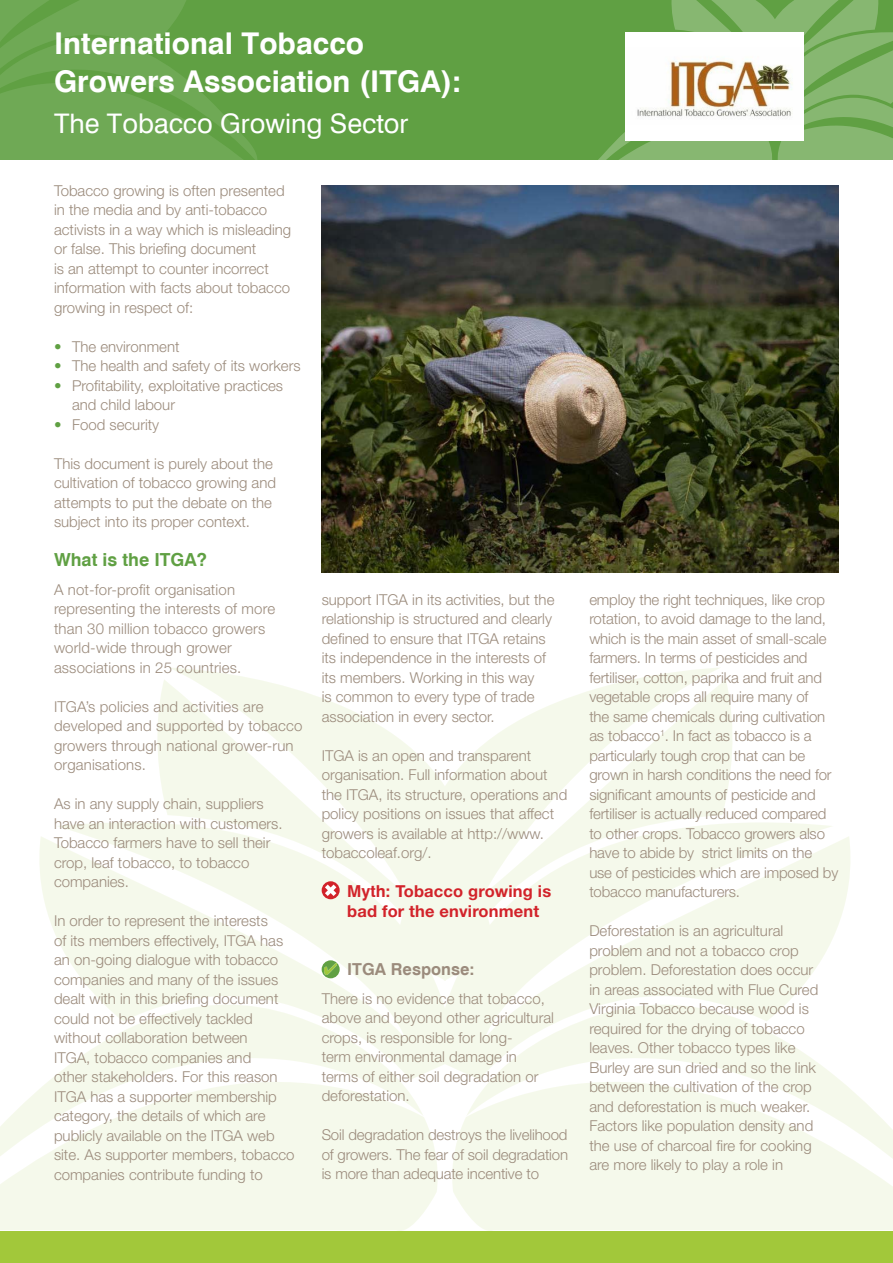
<style>
.page{position:relative;width:893px;height:1263px;background:#fff}
.page>*{position:absolute;margin:0;border:0;box-sizing:border-box;transform-origin:0 0}
.t1{font:700 30px/37.8px "Swiss 721 BT";color:#fff}
.t2{font:27px "Swiss 721 BT";color:#fff}
.t3{font:700 18px "Swiss 721 BT";color:#60a043}
.t4{font:700 16.5px/19.5px "Helvetica Neue LT Std";letter-spacing:.01em;color:#d2232a}
.t5{font:700 16.5px "Swiss 721 BT";color:#9b8b7c}
.t6{font:300 15px/19.5px "Helvetica Neue LT Std";color:#9b8b7c}
.s1{color:#60a043}
.s2{font-family:"Swiss 721 BT"}
</style>
<div class="page">
<div style="left:0;top:1231px;width:893px;height:32px;background:#a2c83a"></div>
<svg style="left:0;top:1082px;width:438px;height:149px;background:#f6f9ed"></svg>
<svg style="left:39px;top:668px;width:811px;height:412px;fill:#f5f9eb"></svg>
<svg style="left:466px;top:1004px;width:384px;height:78px;fill:#f5f9eb"></svg>
<svg style="left:452px;top:1082px;width:441px;height:149px;fill:#f5f9eb"></svg>
<div style="left:0;top:0;width:893px;height:160px;background:#60a043"></div>
<img style="left:322px;top:185px;width:517px;height:387px">
<svg style="left:322px;top:881px;width:18px;height:18px"></svg>
<svg style="left:325px;top:884px;width:11px;height:12px"></svg>
<svg style="left:322px;top:960px;width:18px;height:18px"></svg>
<svg style="left:325px;top:964px;width:12px;height:11px"></svg>
<svg style="left:598px;top:0;width:295px;height:160px"></svg>
<img style="left:625px;top:33px;width:178px;height:107px">
<svg style="left:0;top:0;width:257px;height:160px"></svg>
<h1 class="t1" style="left:54px;top:25px;width:409px">International Tobacco<br>Growers Association (ITGA):</h1>
<h2 class="t2" style="left:54px;top:107px;width:356px">The Tobacco Growing Sector</h2>
<p class="t6" style="left:54px;top:180px;width:239px">Tobacco growing is often presented in the media and by anti-tobacco activists in a way which is misleading or false. This briefing document<br>is an attempt to counter incorrect information with facts about tobacco growing in respect of:</p>
<p class="t6" style="left:54px;top:336px;width:127px"><span class="s1">•</span> The environment</p>
<p class="t6" style="left:54px;top:356px;width:248px"><span class="s1">•</span> The health and safety of its workers</p>
<p class="t6" style="left:72px;top:375px;width:213px;text-indent:-18px"><span class="s1">•</span> Profitability, exploitative practices and child labour</p>
<p class="t6" style="left:54px;top:414px;width:107px"><span class="s1">•</span> Food security</p>
<p class="t6" style="left:54px;top:453px;width:224px">This document is purely about the cultivation of tobacco growing and attempts to put the debate on the subject into its proper context.</p>
<p class="t3" style="left:54px;top:549px;width:154px">What is the ITGA?</p>
<p class="t6" style="left:54px;top:579px;width:223px">A not-for-profit organisation representing the interests of more than 30 million tobacco growers world-wide through grower associations in 25 countries.</p>
<p class="t6" style="left:54px;top:696px;width:250px">ITGA’s policies and activities are developed and supported by tobacco growers through national grower-run organisations.</p>
<p class="t6" style="left:54px;top:794px;width:230px">As in any supply chain, suppliers have an interaction with customers.<br>Tobacco farmers have to sell their crop, leaf tobacco, to tobacco companies.</p>
<p class="t6" style="left:54px;top:911px;width:242px">In order to represent the interests<br>of its members effectively, ITGA has an on-going dialogue with tobacco companies and many of the issues dealt with in this briefing document could not be effectively tackled without collaboration between<br>ITGA, tobacco companies and<br>other stakeholders. For this reason ITGA has a supporter membership category, the details of which are publicly available on the ITGA web site. As supporter members, tobacco companies contribute funding to</p>
<p class="t6" style="left:322px;top:589px;width:234px">support ITGA in its activities, but the relationship is structured and clearly defined to ensure that ITGA retains its independence in the interests of its members. Working in this way<br>is common to every type of trade association in every sector.</p>
<p class="t6" style="left:322px;top:745px;width:247px">ITGA is an open and transparent organisation. Full information about the ITGA, its structure, operations and policy positions on issues that affect growers is available at http://www. tobaccoleaf.org/.</p>
<p class="t4" style="left:347px;top:881px;width:206px"><span class="s2">Myth:</span> Tobacco growing is bad for the environment</p>
<p class="t5" style="left:347px;top:959px;width:129px">ITGA Response:</p>
<p class="t6" style="left:322px;top:988px;width:234px">There is no evidence that tobacco, above and beyond other agricultural crops, is responsible for long-<br>term environmental damage in terms of either soil degradation or deforestation.</p>
<p class="t6" style="left:322px;top:1125px;width:248px;text-align:justify">Soil degradation destroys the livelihood of growers. The fear of soil degradation is more than adequate incentive to</p>
<p class="t6" style="left:589px;top:589px;width:250px">employ the right techniques, like crop rotation, to avoid damage to the land, which is the main asset of small-scale farmers. In terms of pesticides and fertiliser, cotton, paprika and fruit and vegetable crops all require many of<br>the same chemicals during cultivation as tobacco<sup>1</sup>. In fact as tobacco is a particularly tough crop that can be grown in harsh conditions the need for significant amounts of pesticide and fertiliser is actually reduced compared to other crops. Tobacco growers also have to abide by strict limits on the use of pesticides which are imposed by tobacco manufacturers.</p>
<p class="t6" style="left:589px;top:921px;width:230px">Deforestation is an agricultural problem and not a tobacco crop problem. Deforestation does occur in areas associated with Flue Cured Virginia Tobacco because wood is required for the drying of tobacco leaves. Other tobacco types like Burley are sun dried and so the link between the cultivation of the crop and deforestation is much weaker.<br>Factors like population density and the use of charcoal fire for cooking are more likely to play a role in</p>
</div>
